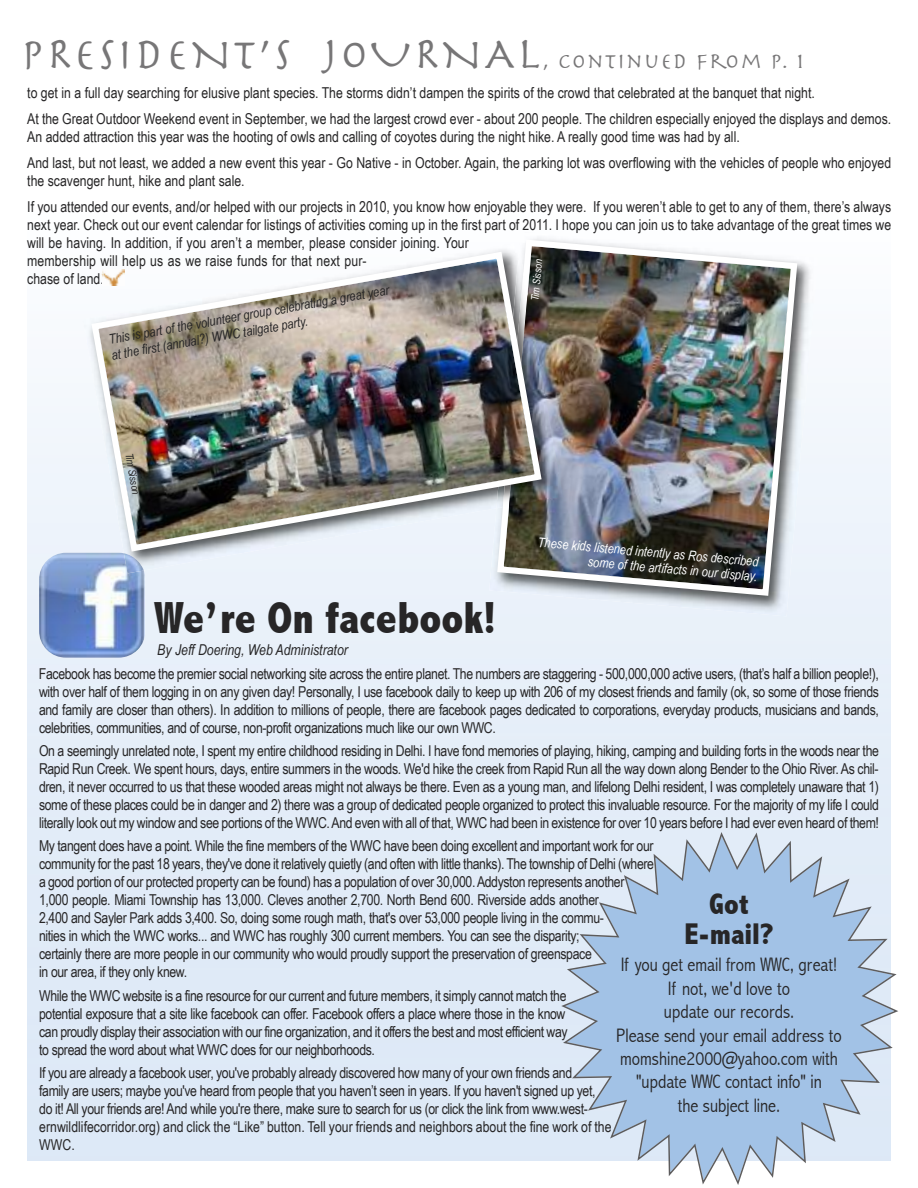
<style>
.page{position:relative;width:918px;height:1188px;background:#fff}
.page>*{position:absolute;margin:0;border:0;box-sizing:border-box;transform-origin:0 0}
.t1{font:45px "Herculanum";letter-spacing:.05em;color:#777677}
.t2{font:800 condensed 45px "Abadi";color:#272627}
.t3{font:800 condensed 30px/30px "Abadi";color:#272627;text-align:center}
.t4{font:300 condensed 19.5px/23.4px "Abadi";color:#272627;text-align:center}
.t5{font:15px/18px "Arial Narrow";letter-spacing:-.025em;color:#272627}
.t6{font:15px/26.1px "Arial Narrow";color:#272627}
.t7{font:italic 15px "Arial Narrow";color:#272627}
.t8{font:italic 13.5px/16.2px "Arial Narrow";color:#272627}
.t9{font:italic 13.5px/15px "Arial Narrow";color:#fff;text-align:right}
.t10{font:italic 10.5px "Arial Narrow";color:#fff}
.t11{font:italic 10.5px "Arial Narrow";color:#272627}
.s1{font-size:22.5px}
</style>
<div class="page">
<img style="left:489px;top:232px;width:329px;height:384px">
<img style="left:494px;top:236px;width:307px;height:363px">
<img style="left:545px;top:294px;width:18px;height:212px">
<img style="left:88px;top:248px;width:457px;height:307px">
<img style="left:39px;top:553px;width:107px;height:105px">
<img style="left:124px;top:553px;width:20px;height:20px">
<img style="left:103px;top:269px;width:22px;height:17px">
<svg style="left:561px;top:832px;width:337px;height:353px;background:#b9cfe9"></svg>
<h1 class="t1" style="left:21px;top:32px;width:785px">PRESIDENT’S JOURNAL<span class="s1">, CONTINUED FROM P. 1</span></h1>
<p class="t6" style="left:27px;top:79px;width:865px">to get in a full day searching for elusive plant species. The storms didn’t dampen the spirits of the crowd that celebrated at the banquet that night.<br>At the Great Outdoor Weekend event in September, we had the largest crowd ever - about 200 people. The children especially enjoyed the displays and demos.</p>
<p class="t6" style="left:27px;top:124px;width:865px">An added attraction this year was the hooting of owls and calling of coyotes during the night hike. A really good time was had by all.<br>And last, but not least, we added a new event this year - Go Native - in October. Again, the parking lot was overflowing with the vehicles of people who enjoyed</p>
<p class="t6" style="left:27px;top:168px;width:865px">the scavenger hunt, hike and plant sale.<br>If you attended our events, and/or helped with our projects in 2010, you know how enjoyable they were. If you weren’t able to get to any of them, there’s always</p>
<p class="t6" style="left:27px;top:216px;width:865px;line-height:18px">next year. Check out our event calendar for listings of activities coming up in the first part of 2011. I hope you can join us to take advantage of the great times we will be having. In addition, if you aren’t a member, please consider joining. Your<br>membership will help us as we raise funds for that next pur-<br>chase of land.</p>
<p class="t8" style="left:107px;top:331px;width:286px;rotate:-10deg">This is part of the volunteer group celebrating a great year at the first (annual?) WWC tailgate party.</p>
<p class="t10" style="left:529px;top:301px;width:44px;rotate:-85deg">Tim Sisson</p>
<p class="t11" style="left:135px;top:452px;width:44px;rotate:80deg">Tim Sisson</p>
<p class="t9" style="left:539px;top:534px;width:223px;rotate:5deg">These kids listened intently as Ros described some of the artifacts in our display.</p>
<h1 class="t2" style="left:154px;top:593px;width:344px">We’re On facebook!</h1>
<p class="t7" style="left:157px;top:641px;width:192px">By Jeff Doering, Web Administrator</p>
<p class="t5" style="left:39px;top:664px;width:841px;text-align:justify">Facebook has become the premier social networking site across the entire planet. The numbers are staggering - 500,000,000 active users, (that’s half a billion people!), with over half of them logging in on any given day! Personally, I use facebook daily to keep up with 206 of my closest friends and family (ok, so some of those friends and family are closer than others). In addition to millions of people, there are facebook pages dedicated to corporations, everyday products, musicians and bands, celebrities, communities, and of course, non-profit organizations much like our own WWC.</p>
<p class="t5" style="left:39px;top:742px;width:842px;text-align:justify">On a seemingly unrelated note, I spent my entire childhood residing in Delhi. I have fond memories of playing, hiking, camping and building forts in the woods near the Rapid Run Creek. We spent hours, days, entire summers in the woods. We'd hike the creek from Rapid Run all the way down along Bender to the Ohio River. As chil&shy;dren, it never occurred to us that these wooded areas might not always be there. Even as a young man, and lifelong Delhi resident, I was completely unaware that 1) some of these places could be in danger and 2) there was a group of dedicated people organized to protect this invaluable resource. For the majority of my life I could literally look out my window and see portions of the WWC.And even with all of that, WWC had been in existence for over 10 years before I had ever even heard of them!</p>
<p class="t5" style="left:39px;top:837px;width:616px">My tangent does have a point. While the fine members of the WWC have been doing excellent and important work for our community for the past 18 years, they've done it relatively quietly (and often with little thanks). The township of Delhi (where a good portion of our protected property can be found) has a population of over 30,000.Addyston represents another 1,000 people. Miami Township has 13,000. Cleves another 2,700. North Bend 600. Riverside adds another<br>2,400 and Sayler Park adds 3,400. So, doing some rough math, that's over 53,000 people living in the commu-<br>nities in which the WWC works... and WWC has roughly 300 current members. You can see the disparity;<br>certainly there are more people in our community who would proudly support the preservation of greenspace<br>in our area, if they only knew.</p>
<p class="t5" style="left:39px;top:986px;width:530px">While the WWC website is a fine resource for our current and future members, it simply cannot match the potential exposure that a site like facebook can offer. Facebook offers a place where those in the know can proudly display their association with our fine organization, and it offers the best and most efficient way to spread the word about what WWC does for our neighborhoods.</p>
<p class="t5" style="left:39px;top:1064px;width:574px">If you are already a facebook user, you've probably already discovered how many of your own friends and<br>family are users; maybe you've heard from people that you haven’t seen in years. If you haven't signed up yet, do it! All your friends are! And while you're there, make sure to search for us (or click the link from www.west&shy;ernwildlifecorridor.org) and click the “Like” button. Tell your friends and neighbors about the fine work of the WWC.</p>
<h2 class="t3" style="left:684px;top:890px;width:91px">Got<br>E-mail?</h2>
<h3 class="t4" style="left:616px;top:954px;width:227px">If you get email from WWC, great!<br>If not, we'd love to<br>update our records.<br>Please send your email address to momshine2000@yahoo.com with "update WWC contact info" in<br>the subject line.</h3>
</div>
